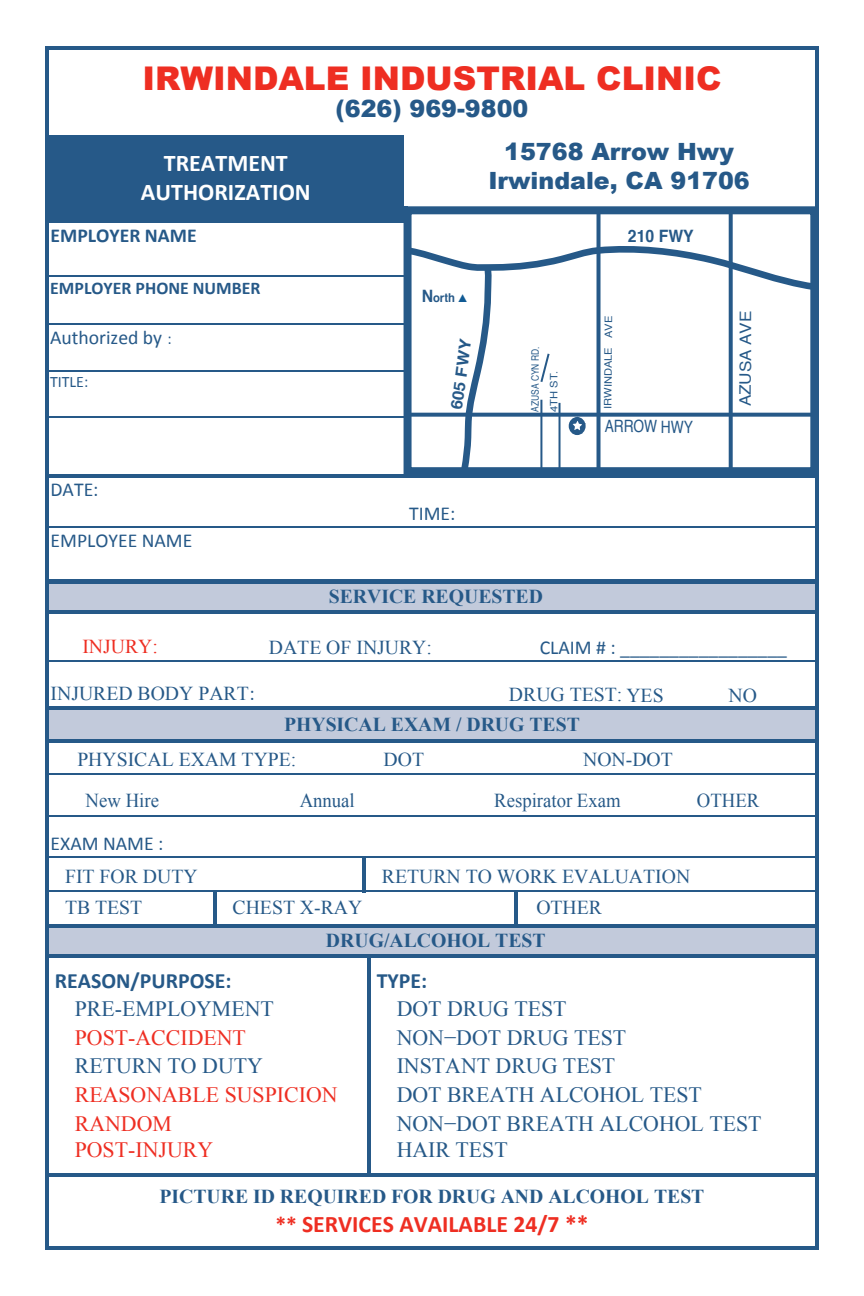
<style>
.page{position:relative;width:864px;height:1296px;background:#fff}
.page>*{position:absolute;margin:0;border:0;box-sizing:border-box;transform-origin:0 0}
.t1{font:900 32.6px "Arial";color:#ee2e22}
.t2{font:700 24px/28.8px "Calibri";color:#fff;text-align:center}
.t3{font:900 23.8px/28.6px "Arial";color:#265988;text-align:center}
.t4{font:700 23.8px "Calibri";color:#ee2e22}
.t5{font:21.8px "Times New Roman";color:#265988}
.t6{font:21.8px "Times New Roman";color:#ee2e22}
.t7{font:700 21.8px "Calibri";color:#265988}
.t8{font:19.8px "Times New Roman";color:#265988}
.t9{font:700 19.8px "Times New Roman";color:#265988}
.t10{font:19.8px "Calibri";color:#265988}
.t11{font:19.8px "Times New Roman";color:#265988;scale:.95 1}
.t12{font:700 19.8px "Calibri";color:#265988}
.t13{font:19.8px "Times New Roman";color:#ee2e22}
.t14{font:700 17.8px "Calibri";color:#265988}
.t15{font:17px "Helvetica";letter-spacing:-.01em;color:#265988;scale:.8 1}
.t16{font:700 17px "Helvetica";color:#265988;scale:.93 1}
.t17{font:16px "Calibri";color:#265988}
.t18{font:15.8px "Helvetica";letter-spacing:-.01em;color:#265988;scale:1.08 1}
.t19{font:700 15.8px "Helvetica";color:#265988;scale:1.07 1}
.t20{font:700 12.2px "Helvetica";color:#265988;scale:.93 1}
.t21{font:10.2px "Helvetica";letter-spacing:-.01em;color:#265988;scale:1.08 1}
.t22{font:10.2px "Helvetica";letter-spacing:-.01em;color:#265988;scale:.82 1}
.s1{font-size:16px}
.s2{font-size:17px}
.s3{color:#105a94}
.s4{font-family:"Calibri"}
.s5{font-size:21.8px}
</style>
<div class="page">
<div style="left:48px;top:136px;width:356px;height:87px;background:#265988"></div>
<div style="left:48px;top:582px;width:771px;height:31px;background:#c2cadb"></div>
<hr style="left:45px;top:46px;width:4px;height:616px;background:#265988">
<hr style="left:45px;top:46px;width:774px;height:4px;background:#265988">
<hr style="left:49px;top:275px;width:355px;height:2px;background:#265988">
<hr style="left:49px;top:323px;width:355px;height:2px;background:#265988">
<hr style="left:49px;top:370px;width:355px;height:2px;background:#265988">
<hr style="left:49px;top:416px;width:355px;height:2px;background:#265988">
<hr style="left:49px;top:474px;width:768px;height:4px;background:#265988">
<hr style="left:49px;top:526px;width:770px;height:2px;background:#265988">
<hr style="left:49px;top:579px;width:770px;height:2px;background:#265988">
<hr style="left:49px;top:580px;width:770px;height:4px;background:#265988">
<hr style="left:49px;top:611px;width:770px;height:3px;background:#265988">
<hr style="left:49px;top:660px;width:770px;height:2px;background:#265988">
<div style="left:48px;top:709px;width:771px;height:31px;background:#c2cadb"></div>
<div style="left:48px;top:926px;width:771px;height:30px;background:#c2cadb"></div>
<hr style="left:45px;top:660px;width:4px;height:47px;background:#265988">
<hr style="left:49px;top:856px;width:389px;height:2px;background:#265988">
<hr style="left:49px;top:890px;width:200px;height:2px;background:#265988">
<hr style="left:249px;top:890px;width:189px;height:2px;background:#265988">
<hr style="left:432px;top:890px;width:142px;height:2px;background:#265988">
<hr style="left:45px;top:707px;width:4px;height:263px;background:#265988">
<hr style="left:514px;top:890px;width:4px;height:38px;background:#265988">
<hr style="left:45px;top:970px;width:4px;height:227px;background:#265988">
<hr style="left:45px;top:1197px;width:4px;height:53px;background:#265988">
<hr style="left:362px;top:856px;width:4px;height:36px;background:#265988">
<hr style="left:213px;top:890px;width:3px;height:38px;background:#265988">
<hr style="left:367px;top:958px;width:4px;height:215px;background:#265988">
<hr style="left:49px;top:707px;width:770px;height:3px;background:#265988">
<hr style="left:49px;top:739px;width:770px;height:4px;background:#265988">
<hr style="left:49px;top:773px;width:770px;height:2px;background:#265988">
<hr style="left:49px;top:815px;width:770px;height:2px;background:#265988">
<hr style="left:364px;top:856px;width:455px;height:2px;background:#265988">
<hr style="left:476px;top:890px;width:343px;height:2px;background:#265988">
<hr style="left:49px;top:924px;width:770px;height:4px;background:#265988">
<hr style="left:49px;top:954px;width:770px;height:4px;background:#265988">
<hr style="left:49px;top:1173px;width:767px;height:4px;background:#265988">
<hr style="left:49px;top:1246px;width:770px;height:4px;background:#265988">
<hr style="left:815px;top:46px;width:4px;height:663px;background:#265988">
<hr style="left:815px;top:660px;width:4px;height:210px;background:#265988">
<hr style="left:815px;top:870px;width:4px;height:33px;background:#265988">
<hr style="left:815px;top:903px;width:4px;height:67px;background:#265988">
<hr style="left:815px;top:970px;width:4px;height:232px;background:#265988">
<hr style="left:815px;top:1200px;width:4px;height:47px;background:#265988">
<svg style="left:402px;top:135px;width:413px;height:339px"></svg>
<h1 class="t1" style="left:142px;top:60px;width:581px">IRWINDALE INDUSTRIAL CLINIC</h1>
<p class="t2" style="left:141px;top:149px;width:171px">TREATMENT<br>AUTHORIZATION</p>
<p class="t12" style="left:51px;top:223px;width:148px">EMPLOYER NAME</p>
<p class="t14" style="left:50px;top:277px;width:212px">EMPLOYER PHONE NUMBER</p>
<p class="t10" style="left:50px;top:325px;width:123px">Authorized by <span class="s1">:</span></p>
<p class="t17" style="left:50px;top:372px;width:40px">TITLE:</p>
<p class="t10" style="left:51px;top:476px;width:50px">DATE:</p>
<p class="t10" style="left:51px;top:528px;width:143px">EMPLOYEE NAME</p>
<p class="t3" style="left:336px;top:94px;width:194px">(626) 969-9800</p>
<p class="t3" style="left:488px;top:137px;width:263px">15768 Arrow Hwy<br>Irwindale, CA 91706</p>
<p class="t20" style="left:422px;top:288px;width:51px"><span class="s2">N</span>orth <span class="s3">▲</span></p>
<p class="t19" style="left:444px;top:408px;width:68px;rotate:-82deg">605 FWY</p>
<p class="t10" style="left:409px;top:501px;width:48px">TIME:</p>
<p class="t22" style="left:527px;top:412px;width:81px;rotate:-90deg">AZUSA CYN RD.</p>
<p class="t21" style="left:546px;top:412px;width:40px;rotate:-90deg">4TH ST.</p>
<p class="t9" style="left:329px;top:583px;width:216px">SERVICE REQUESTED</p>
<p class="t16" style="left:628px;top:222px;width:72px">210 FWY</p>
<p class="t21" style="left:601px;top:338px;width:22px;rotate:-90deg">AVE</p>
<p class="t21" style="left:600px;top:409px;width:59px;rotate:-90deg">IRWIND A EL</p>
<p class="t15" style="left:605px;top:413px;width:112px">ARROW HWY</p>
<p class="t18" style="left:733px;top:406px;width:90px;rotate:-90deg">AZUSA AVE</p>
<p class="t13" style="left:82px;top:633px;width:77px">INJURY:</p>
<p class="t8" style="left:269px;top:634px;width:165px">DATE OF INJURY:</p>
<p class="t10" style="left:540px;top:635px;width:249px">CLAIM # : _________________</p>
<p class="t8" style="left:51px;top:680px;width:206px">INJURED BODY PART<span class="s4">:</span></p>
<p class="t8" style="left:509px;top:681px;width:156px">DRUG TEST: YES</p>
<p class="t8" style="left:729px;top:682px;width:30px">NO</p>
<p class="t9" style="left:284px;top:710px;width:297px">PHYSICAL EXAM / DRUG TEST</p>
<p class="t8" style="left:77px;top:746px;width:221px">PHYSICAL EXAM TYPE:</p>
<p class="t8" style="left:384px;top:746px;width:42px">DOT</p>
<p class="t8" style="left:583px;top:746px;width:91px">NON-DOT</p>
<p class="t11" style="left:86px;top:787px;width:79px">New Hire</p>
<p class="t11" style="left:300px;top:787px;width:60px">Annual</p>
<p class="t11" style="left:494px;top:787px;width:135px">Respirator Exam</p>
<p class="t11" style="left:697px;top:787px;width:67px">OTHER</p>
<p class="t10" style="left:51px;top:831px;width:114px">EXAM NAME :</p>
<p class="t8" style="left:65px;top:863px;width:134px">FIT FOR DUTY</p>
<p class="t8" style="left:382px;top:863px;width:310px">RETURN TO WORK EVALUATION</p>
<p class="t8" style="left:65px;top:894px;width:79px">TB TEST</p>
<p class="t8" style="left:233px;top:894px;width:131px">CHEST X-RAY</p>
<p class="t8" style="left:536px;top:894px;width:67px">OTHER</p>
<p class="t9" style="left:326px;top:927px;width:221px">DRUG/ALCOHOL TEST</p>
<p class="t7" style="left:55px;top:967px;width:178px">REASON/PURPOSE:</p>
<p class="t7" style="left:377px;top:967px;width:52px">TYPE:</p>
<p class="t5" style="left:75px;top:994px;width:201px">PRE-EMPLOYMENT</p>
<p class="t5" style="left:397px;top:994px;width:171px">DOT DRUG TEST</p>
<p class="t6" style="left:75px;top:1023px;width:173px">POST-ACCIDENT</p>
<p class="t5" style="left:397px;top:1023px;width:231px">ΝΟΝ−DOT DRUG TEST</p>
<p class="t5" style="left:75px;top:1051px;width:190px">RETURN TO DUTY</p>
<p class="t5" style="left:397px;top:1051px;width:220px">INSTANT DRUG TEST</p>
<p class="t6" style="left:75px;top:1080px;width:264px">REASONABLE SUSPICION</p>
<p class="t5" style="left:397px;top:1080px;width:307px">DOT BREATH ALCOHOL TEST</p>
<p class="t6" style="left:75px;top:1109px;width:99px">RANDOM</p>
<p class="t5" style="left:397px;top:1109px;width:366px">ΝΟΝ−DOT BREATH ALCOHOL TEST</p>
<p class="t6" style="left:75px;top:1135px;width:140px">POST-INJURY</p>
<p class="t5" style="left:397px;top:1135px;width:113px">HAIR TEST</p>
<p class="t9" style="left:159px;top:1183px;width:546px">PICTURE ID REQUIRED FOR DRUG AND ALCOHOL TEST</p>
<p class="t4" style="left:275px;top:1209px;width:315px"><span class="s5">**</span> SERVICES AVAILABLE 24/7 **</p>
</div>
